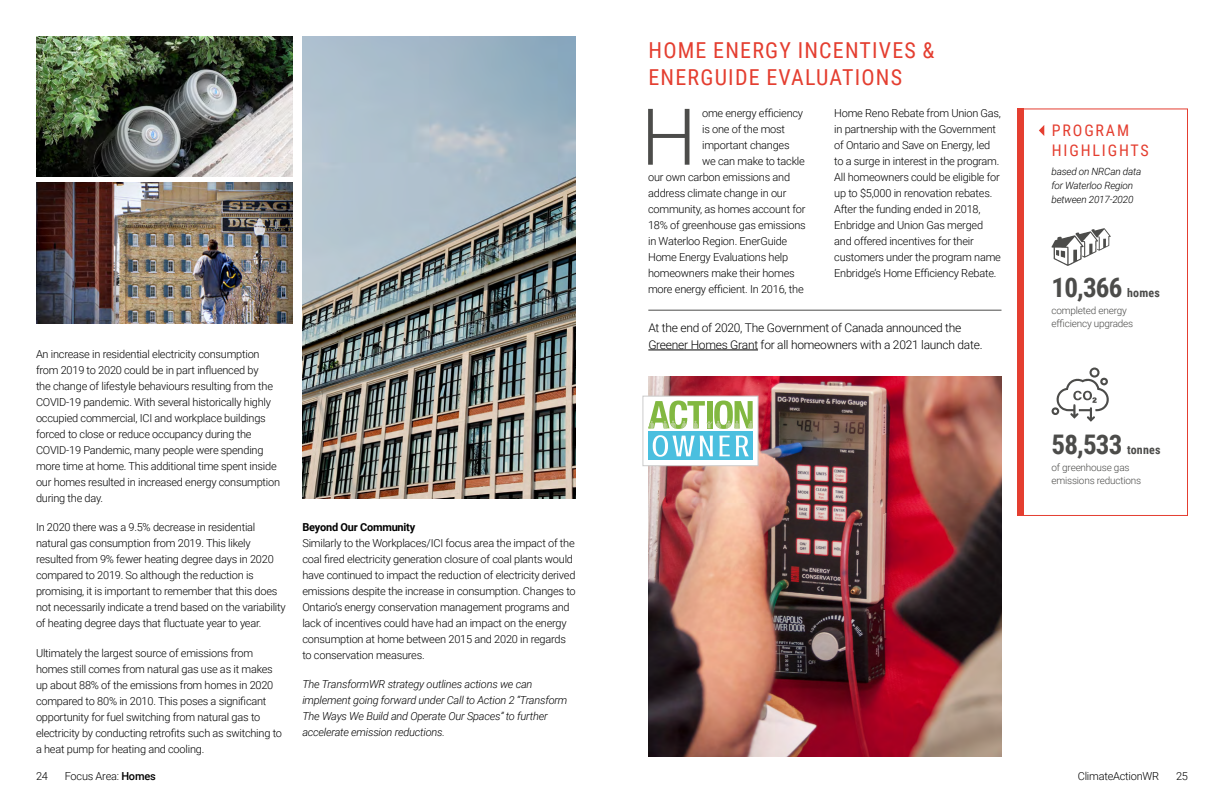
<style>
.page{position:relative;width:1224px;height:792px;background:#fff}
.page>*{position:absolute;margin:0;border:0;box-sizing:border-box;transform-origin:0 0}
.t1{font:300 78.5px "Roboto";color:#4c4c4a}
.Heading_1{font:700 27px "Roboto Condensed";letter-spacing:-.03em;color:#4c4c4a}
.Heading_2{font:22px/26.4px "Roboto Condensed";letter-spacing:.055em;color:#e43e30}
.Accent{font:16px/20px "Roboto Condensed";letter-spacing:.115em;color:#e43e30}
.t2{font:300 12px/17px "Roboto";letter-spacing:-.02em;color:#000}
.Heading_1-2{font:700 12px "Roboto Condensed";letter-spacing:.02em;color:#4c4c4a}
.t3{font:300 11px/16px "Roboto";letter-spacing:-.02em;color:#000}
.t4{font:italic 300 11px/16px "Roboto";letter-spacing:-.02em;color:#000}
.Heading_1-3{font:300 10px/13px "Roboto";letter-spacing:-.02em;color:#4c4c4a}
.t5{font:italic 300 10px/14px "Roboto";letter-spacing:-.02em;color:#000}
.s1{font-weight:700}
.s2{font-weight:500}
</style>
<div class="page">
<img style="left:302px;top:36px;width:274px;height:462px">
<img style="left:36px;top:36px;width:256px;height:140px">
<img style="left:36px;top:183px;width:256px;height:140px">
<img style="left:648px;top:376px;width:354px;height:381px">
<div style="left:643px;top:396px;width:115px;height:70px;background:#fff;border:1px solid #ccc"></div>
<div style="left:648px;top:432px;width:105px;height:28px;background:#4abfdf"></div>
<svg style="left:653px;top:435px;width:60px;height:22px"></svg>
<svg style="left:719px;top:436px;width:11px;height:20px"></svg>
<svg style="left:736px;top:436px;width:13px;height:20px"></svg>
<svg style="left:648px;top:401px;width:105px;height:28px"></svg>
<hr style="left:648px;top:350px;width:110px;height:1px;background:#000">
<div style="left:1021px;top:108px;width:167px;height:408px;border:1px solid #e43e30"></div>
<svg style="left:1039px;top:125px;width:5px;height:11px"></svg>
<hr style="left:648px;top:310px;width:354px;height:1px;background:#4c4c4a">
<svg style="left:1051px;top:228px;width:60px;height:38px"></svg>
<svg style="left:1052px;top:368px;width:57px;height:54px"></svg>
<div style="left:1017px;top:108px;width:7px;height:408px;background:#e43e30"></div>
<p class="t3" style="left:36px;top:345px;width:246px">An increase in residential electricity consumption from 2019 to 2020 could be in part influenced by<br>the change of lifestyle behaviours resulting from the COVID-19 pandemic. With several historically highly occupied commercial, ICI and workplace buildings forced to close or reduce occupancy during the COVID-19 Pandemic, many people were spending more time at home. This additional time spent inside our homes resulted in increased energy consumption during the day.</p>
<p class="t3" style="left:36px;top:519px;width:251px">In 2020 there was a 9.5% decrease in residential natural gas consumption from 2019. This likely resulted from 9% fewer heating degree days in 2020 compared to 2019. So although the reduction is promising, it is important to remember that this does not necessarily indicate a trend based on the variability of heating degree days that fluctuate year to year.</p>
<p class="t3" style="left:36px;top:644px;width:248px">Ultimately the largest source of emissions from homes still comes from natural gas use as it makes up about 88% of the emissions from homes in 2020 compared to 80% in 2010. This poses a significant opportunity for fuel switching from natural gas to electricity by conducting retrofits such as switching to a heat pump for heating and cooling.</p>
<p class="t3" style="left:302px;top:518px;width:275px"><span class="s1">Beyond Our Community<br></span>Similarly to the Workplaces/ICI focus area the impact of the coal fired electricity generation closure of coal plants would have continued to impact the reduction of electricity derived emissions despite the increase in consumption. Changes to Ontario’s energy conservation management programs and lack of incentives could have had an impact on the energy consumption at home between 2015 and 2020 in regards to conservation measures.</p>
<p class="t4" style="left:302px;top:676px;width:267px">The TransformWR strategy outlines actions we can implement going forward under Call to Action 2 “Transform The Ways We Build and Operate Our Spaces” to further accelerate emission reductions.</p>
<p class="Heading_2" style="left:649px;top:36px;width:287px">HOME ENERGY INCENTIVES &amp;<br>ENERGUIDE EVALUATIONS</p>
<p class="t3" style="left:834px;top:104px;width:168px">Home Reno Rebate from Union Gas, in partnership with the Government of Ontario and Save on Energy, led to a surge in interest in the program.<br>All homeowners could be eligible for up to $5,000 in renovation rebates.<br>After the funding ended in 2018, Enbridge and Union Gas merged and offered incentives for their customers under the program name Enbridge’s Home Efficiency Rebate.</p>
<p class="t1" style="left:641px;top:82px;width:57px">H</p>
<p class="t3" style="left:702px;top:104px;width:103px">ome energy efficiency</p>
<p class="t3" style="left:702px;top:120px;width:84px">is one of the most</p>
<p class="t3" style="left:702px;top:136px;width:89px">important changes</p>
<p class="t3" style="left:702px;top:152px;width:104px">we can make to tackle</p>
<p class="t3" style="left:648px;top:168px;width:143px">our own carbon emissions and</p>
<p class="t3" style="left:648px;top:184px;width:140px">address climate change in our</p>
<p class="t3" style="left:648px;top:200px;width:159px">community, as homes account for</p>
<p class="t3" style="left:648px;top:216px;width:159px">18% of greenhouse gas emissions</p>
<p class="t3" style="left:648px;top:232px;width:141px">in Waterloo Region. EnerGuide</p>
<p class="t3" style="left:648px;top:248px;width:142px">Home Energy Evaluations help</p>
<p class="t3" style="left:648px;top:264px;width:148px">homeowners make their homes</p>
<p class="t3" style="left:648px;top:280px;width:157px">more energy efficient. In 2016, the</p>
<p class="t2" style="left:648px;top:319px;width:336px">At the end of 2020, The Government of Canada announced the<br>Greener Homes Grant for all homeowners with a 2021 launch date.</p>
<p class="Accent" style="left:1052px;top:120px;width:99px">PROGRAM<br>HIGHLIGHTS</p>
<p class="t5" style="left:1052px;top:164px;width:91px">based on NRCan data for Waterloo Region between 2017-2020</p>
<p class="Heading_1" style="left:1052px;top:268px;width:72px">10,366</p>
<p class="Heading_1-2" style="left:1127px;top:284px;width:34px">homes</p>
<p class="Heading_1-3" style="left:1052px;top:304px;width:83px">completed energy efficiency upgrades</p>
<p class="Heading_1" style="left:1052px;top:425px;width:72px">58,533</p>
<p class="Heading_1-2" style="left:1127px;top:441px;width:35px">tonnes</p>
<p class="Heading_1-3" style="left:1052px;top:461px;width:91px">of greenhouse gas emissions reductions</p>
<p class="t3" style="left:36px;top:768px;width:13px">24</p>
<p class="t3" style="left:1078px;top:768px;width:83px">ClimateActionWR</p>
<p class="t3" style="left:1176px;top:768px;width:13px">25</p>
<p class="t3" style="left:65px;top:768px;width:92px">Focus Area: <span class="s2">Homes</span></p>
</div>
